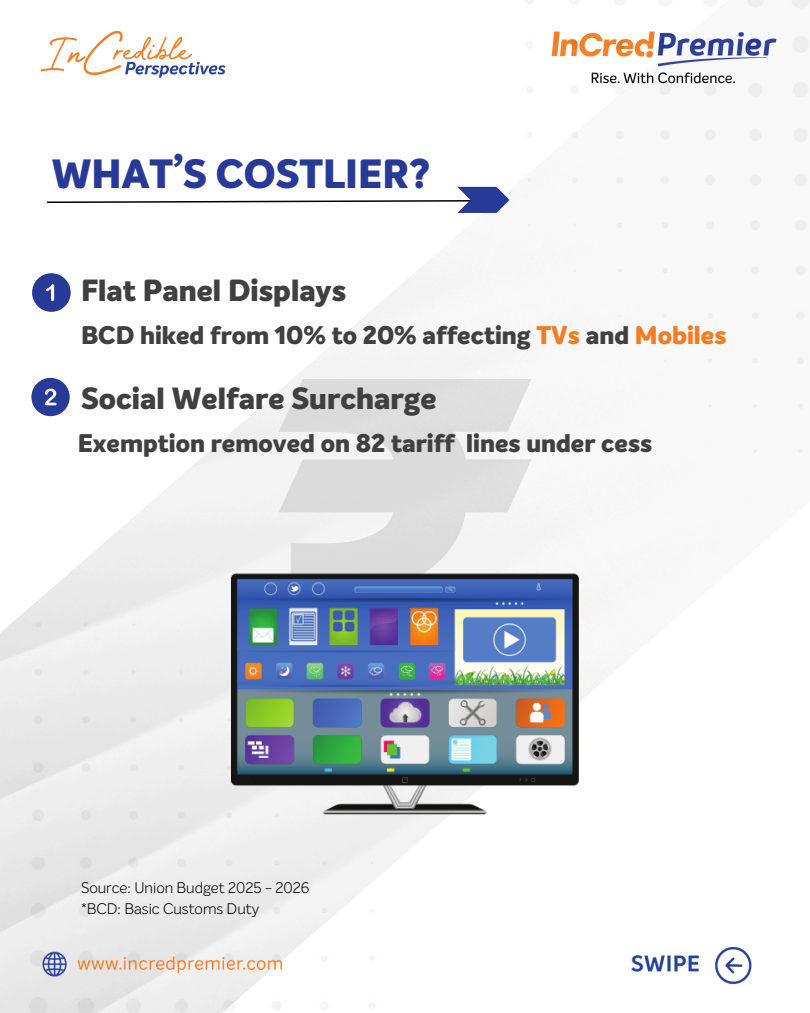
<style>
.page{position:relative;width:810px;height:1013px;background:#fff}
.page>*{position:absolute;margin:0;border:0;box-sizing:border-box;transform-origin:0 0}
.t1{font:800 40px "Intelo";color:#283a97}
.t2{font:800 30px "Intelo";color:#404040}
.t3{font:800 25px "Intelo";color:#404040}
.t4{font:300 15px "Intelo";color:#000}
.s1{color:#f47b20}
</style>
<div class="page">
<img style="left:32px;top:186px;width:632px;height:598px">
<img style="left:0;top:586px;width:389px;height:426px">
<img style="left:38px;top:944px;width:714px;height:42px">
<img style="left:40px;top:30px;width:186px;height:48px">
<img style="left:499px;top:0;width:311px;height:487px">
<svg style="left:279px;top:379px;width:252px;height:142px;fill:#ddd"></svg>
<div style="left:32px;top:273px;width:38px;height:38px;background:#283a97;border-radius:50%"></div>
<svg style="left:46px;top:284px;width:8px;height:17px"></svg>
<div style="left:31px;top:378px;width:39px;height:38px;background:#283a97;border-radius:50%"></div>
<svg style="left:45px;top:388px;width:12px;height:17px"></svg>
<svg style="left:45px;top:187px;width:464px;height:26px"></svg>
<img style="left:232px;top:521px;width:346px;height:346px">
<p class="t1" style="left:52px;top:157px;width:380px">WHAT’S COSTLIER?</p>
<p class="t2" style="left:81px;top:278px;width:267px">Flat Panel Displays</p>
<p class="t3" style="left:81px;top:324px;width:647px">BCD hiked from 10% to 20% affecting <span class="s1">TVs</span> and <span class="s1">Mobiles</span></p>
<p class="t2" style="left:81px;top:386px;width:357px">Social Welfare Surcharge</p>
<h1 class="t3" style="left:78px;top:432px;width:576px">Exemption removed on 82 tariff lines under cess</h1>
<p class="t4" style="left:81px;top:881px;width:230px">Source: Union Budget 2025 - 2026</p>
<p class="t4" style="left:81px;top:902px;width:180px">*BCD: Basic Customs Duty</p>
</div>
